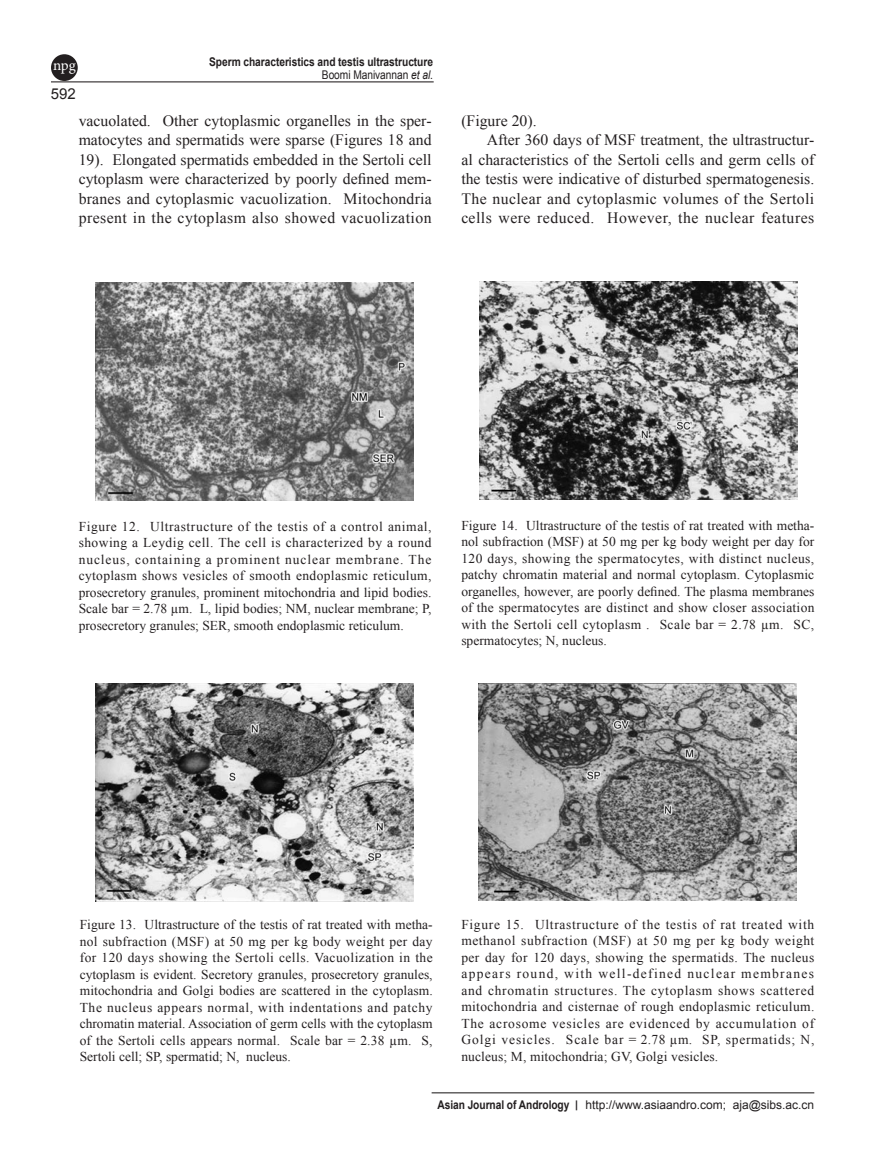
<style>
.page{position:relative;width:893px;height:1170px;background:#fff}
.page>*{position:absolute;margin:0;border:0;box-sizing:border-box;transform-origin:0 0}
.t1{font:15.75px/19.5px "Times New Roman";color:#231f20;text-align:justify}
.t2{font:15.75px "Times New Roman";letter-spacing:.025em;color:#231f20}
.t3{font:15.75px "Times New Roman";letter-spacing:.03em;color:#231f20}
.t4{font:15px "Arial";color:#231f20}
.t5{font:15px "Minion Pro";color:#fff}
.t6{font:13.5px/16.5px "Times New Roman";color:#231f20;text-align:justify}
.t7{font:700 12px/13.5px "Arial";letter-spacing:-.005em;color:#231f20;text-align:right;scale:.85 1}
.t8{font:12px "Arial";color:#231f20}
.s1{font-weight:400}
.s2{font-weight:400;font-style:italic}
.s3{font-weight:700}
.s4{font-weight:700;font-size:10.5px}
</style>
<div class="page">
<hr style="left:51px;top:81px;width:383px;height:1px;background:#231f20">
<hr style="left:432px;top:1092px;width:382px;height:1px;background:#231f20">
<div style="left:51px;top:54px;width:27px;height:27px;background:#231f20;border-radius:50%"></div>
<img style="left:96px;top:282px;width:318px;height:218px">
<img style="left:96px;top:683px;width:318px;height:218px">
<img style="left:480px;top:281px;width:317px;height:218px">
<img style="left:479px;top:683px;width:317px;height:217px">
<p class="t5" style="left:53px;top:55px;width:24px">npg</p>
<p class="t4" style="left:51px;top:84px;width:27px">592</p>
<p class="t7" style="left:209px;top:55px;width:265px">Sperm characteristics and testis ultrastructure<br><span class="s1">Boomi Manivannan</span> <span class="s2">et al</span><span class="s1">.</span></p>
<p class="t1" style="left:79px;top:111px;width:355px">vacuolated. Other cytoplasmic organelles in the sper&shy;matocytes and spermatids were sparse (Figures 18 and 19). Elongated spermatids embedded in the Sertoli cell cytoplasm were characterized by poorly defined mem&shy;branes and cytoplasmic vacuolization. Mitochondria present in the cytoplasm also showed vacuolization</p>
<p class="t1" style="left:461px;top:111px;width:77px">(Figure 20).</p>
<p class="t1" style="left:487px;top:130px;width:329px">After 360 days of MSF treatment, the ultrastructur-</p>
<p class="t1" style="left:461px;top:150px;width:354px">al characteristics of the Sertoli cells and germ cells of</p>
<p class="t1" style="left:461px;top:169px;width:354px">the testis were indicative of disturbed spermatogenesis.</p>
<p class="t2" style="left:461px;top:188px;width:354px">The nuclear and cytoplasmic volumes of the Sertoli</p>
<p class="t3" style="left:461px;top:207px;width:355px">cells were reduced. However, the nuclear features</p>
<p class="t6" style="left:79px;top:517px;width:354px">Figure 12. Ultrastructure of the testis of a control animal, showing a Leydig cell. The cell is characterized by a round nucleus, containing a prominent nuclear membrane. The cytoplasm shows vesicles of smooth endoplasmic reticulum, prosecretory granules, prominent mitochondria and lipid bodies.<br>Scale bar = 2.78 µm. L, lipid bodies; NM, nuclear membrane; P, prosecretory granules; SER, smooth endoplasmic reticulum.</p>
<p class="t6" style="left:461px;top:516px;width:355px">Figure 14. Ultrastructure of the testis of rat treated with metha&shy;nol subfraction (MSF) at 50 mg per kg body weight per day for 120 days, showing the spermatocytes, with distinct nucleus, patchy chromatin material and normal cytoplasm. Cytoplasmic organelles, however, are poorly defined. The plasma membranes of the spermatocytes are distinct and show closer association with the Sertoli cell cytoplasm . Scale bar = 2.78 µm. SC, spermatocytes; N, nucleus.</p>
<p class="t6" style="left:80px;top:916px;width:355px">Figure 13. Ultrastructure of the testis of rat treated with metha&shy;nol subfraction (MSF) at 50 mg per kg body weight per day for 120 days showing the Sertoli cells. Vacuolization in the cytoplasm is evident. Secretory granules, prosecretory granules, mitochondria and Golgi bodies are scattered in the cytoplasm.<br>The nucleus appears normal, with indentations and patchy chromatin material. Association of germ cells with the cytoplasm of the Sertoli cells appears normal. Scale bar = 2.38 µm. S, Sertoli cell; SP, spermatid; N, nucleus.</p>
<p class="t6" style="left:461px;top:915px;width:354px">Figure 15. Ultrastructure of the testis of rat treated with methanol subfraction (MSF) at 50 mg per kg body weight per day for 120 days, showing the spermatids. The nucleus appears round, with well-defined nuclear membranes and chromatin structures. The cytoplasm shows scattered mitochondria and cisternae of rough endoplasmic reticulum.<br>The acrosome vesicles are evidenced by accumulation of Golgi vesicles. Scale bar = 2.78 µm. SP, spermatids; N, nucleus; M, mitochondria; GV, Golgi vesicles.</p>
<p class="t8" style="left:437px;top:1096px;width:378px"><span class="s3">Asian Journal of Andrology</span> <span class="s4">|</span> http://www.asiaandro.com; aja@sibs.ac.cn</p>
</div>
